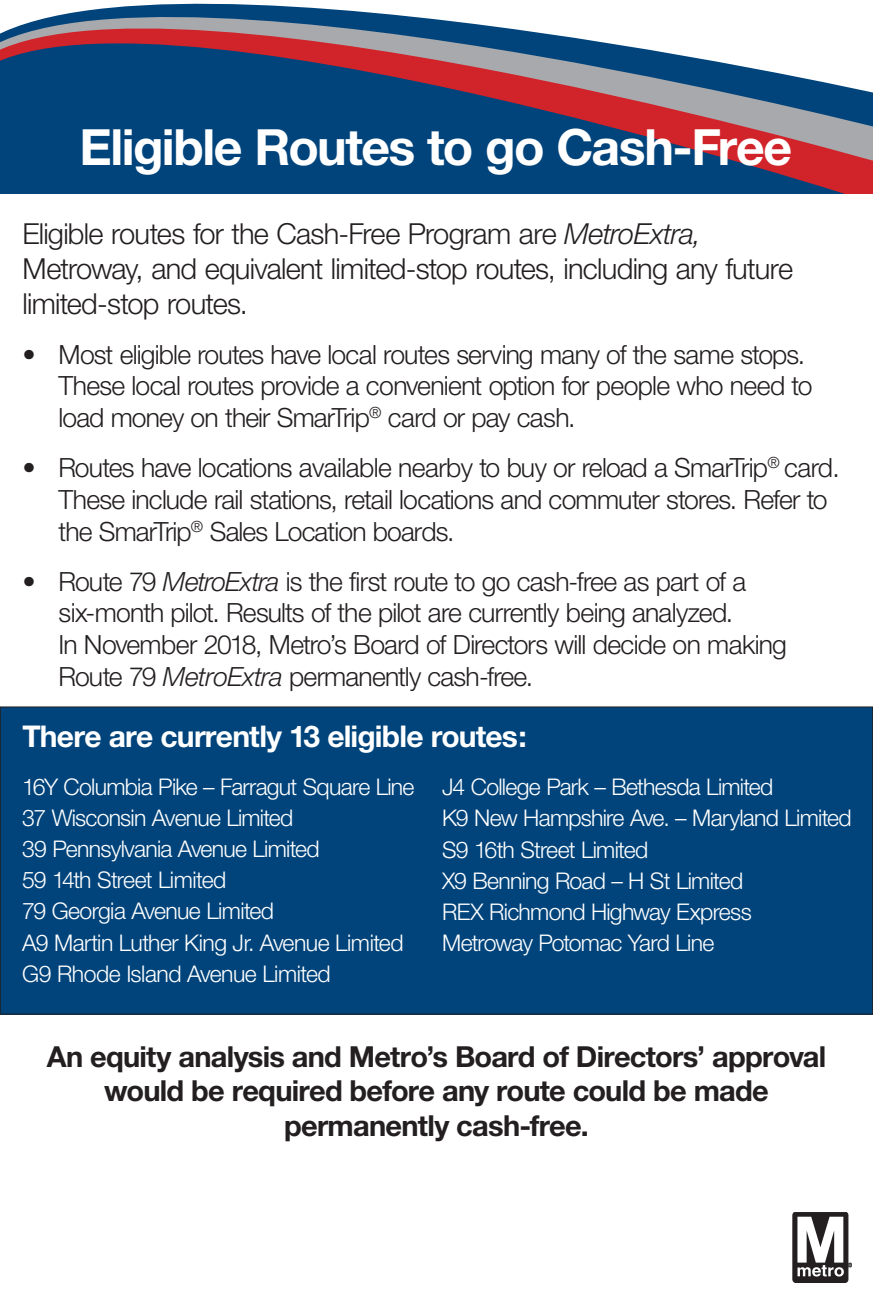
<style>
.page{position:relative;width:873px;height:1305px;background:#fff}
.page>*{position:absolute;margin:0;border:0;box-sizing:border-box;transform-origin:0 0}
.t1{font:700 50px "Helvetica Neue";letter-spacing:-.03em;color:#fff}
.t2{font:700 30px "Helvetica Neue";letter-spacing:-.025em;color:#fff}
.t3{font:300 29px/34.8px "Helvetica Neue";letter-spacing:-.025em;color:#231f20}
.t4{font:700 29px/34.8px "Helvetica Neue";letter-spacing:-.025em;color:#231f20;text-align:center}
.t5{font:300 26.5px/31.8px "Helvetica Neue";letter-spacing:-.035em;color:#231f20}
.t6{font:300 23px/31.2px "Helvetica Neue";letter-spacing:-.03em;color:#fff}
.s1{font-style:italic}
</style>
<div class="page">
<div style="left:0;top:707px;width:873px;height:307px;background:#00447b"></div>
<svg style="left:0;top:3px;width:873px;height:191px;fill:#00447b"></svg>
<div style="left:0;top:172px;width:842px;height:22px;background:#00447b"></div>
<div style="left:793px;top:1212px;width:55px;height:70px;background:#231f20;border-radius:3px"></div>
<div style="left:793px;top:1212px;width:55px;height:70px;border:1px solid #231f20;border-radius:3px"></div>
<svg style="left:797px;top:1217px;width:55px;height:60px"></svg>
<h1 class="t1" style="left:79px;top:116px;width:714px">Eligible Routes to go Cash-Free</h1>
<p class="t3" style="left:22px;top:216px;width:772px">Eligible routes for the Cash-Free Program are <span class="s1">MetroExtra,<br></span>Metroway, and equivalent limited-stop routes, including any future limited-stop routes.</p>
<p class="t5" style="left:58px;top:338px;width:756px;text-indent:-36px">• Most eligible routes have local routes serving many of the same stops.<br>These local routes provide a convenient option for people who need to load money on their SmarTrip<sup>®</sup> card or pay cash.</p>
<p class="t5" style="left:58px;top:451px;width:783px;text-indent:-36px">• Routes have locations available nearby to buy or reload a SmarTrip<sup>®</sup> card.<br>These include rail stations, retail locations and commuter stores. Refer to the SmarTrip<sup>®</sup> Sales Location boards.</p>
<p class="t5" style="left:58px;top:565px;width:730px;text-indent:-36px">• Route 79 <span class="s1">MetroExtra</span> is the first route to go cash-free as part of a six-month pilot. Results of the pilot are currently being analyzed.<br>In November 2018, Metro’s Board of Directors will decide on making Route 79 <span class="s1">MetroExtra</span> permanently cash-free.</p>
<p class="t2" style="left:22px;top:717px;width:506px">There are currently 13 eligible routes:</p>
<p class="t6" style="left:22px;top:770px;width:394px">16Y Columbia Pike – Farragut Square Line<br>37 Wisconsin Avenue Limited<br>39 Pennsylvania Avenue Limited<br>59 14th Street Limited<br>79 Georgia Avenue Limited<br>A9 Martin Luther King Jr. Avenue Limited<br>G9 Rhode Island Avenue Limited</p>
<p class="t6" style="left:442px;top:771px;width:411px">J4 College Park – Bethesda Limited<br>K9 New Hampshire Ave. – Maryland Limited<br>S9 16th Street Limited<br>X9 Benning Road – H St Limited<br>REX Richmond Highway Express<br>Metroway Potomac Yard Line</p>
<p class="t4" style="left:47px;top:1038px;width:781px">An equity analysis and Metro’s Board of Directors’ approval would be required before any route could be made permanently cash-free.</p>
</div>
